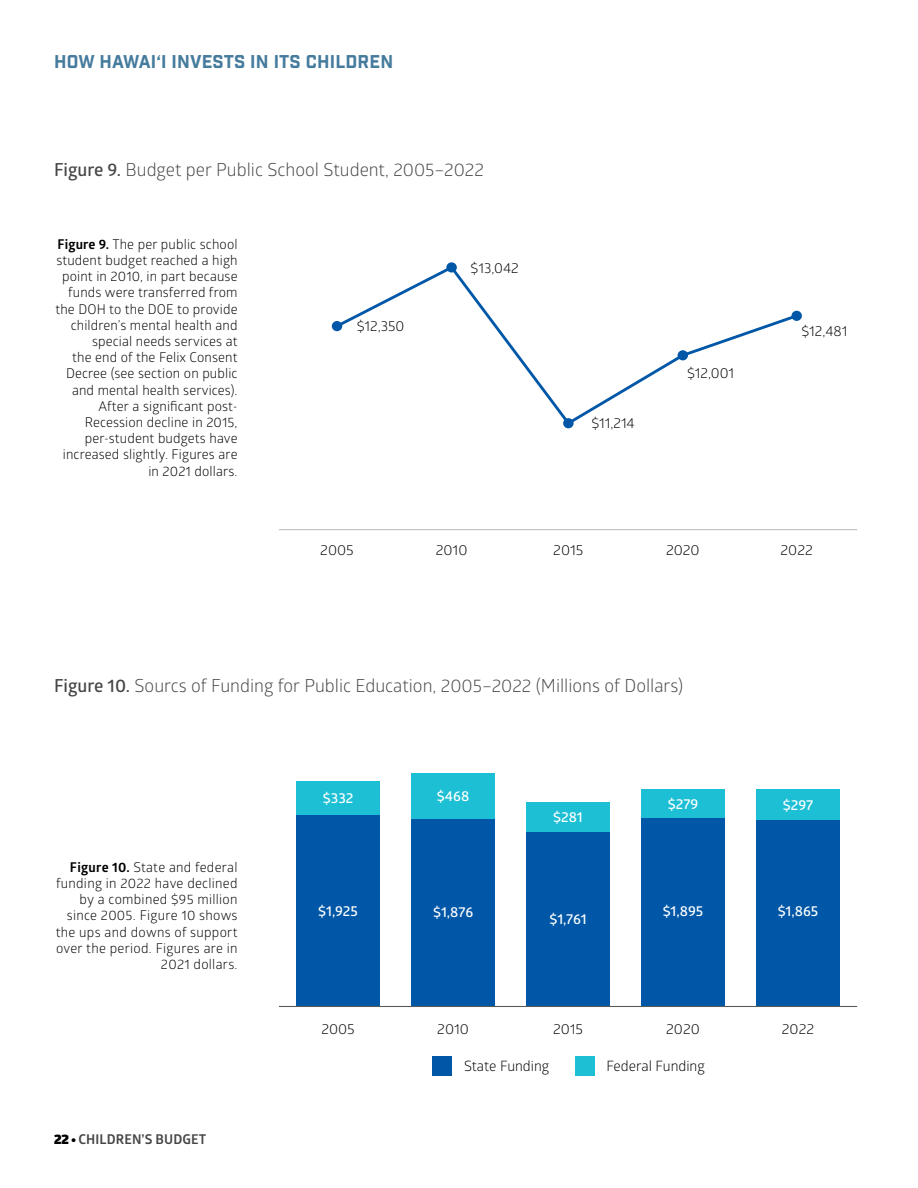
<style>
.page{position:relative;width:918px;height:1188px;background:#fff}
.page>*{position:absolute;margin:0;border:0;box-sizing:border-box;transform-origin:0 0}
.t1{font:18px "Glober";color:#464646}
.t2{font:18px "Industry Inc Base";letter-spacing:.01em;color:#457b9d}
.t3{font:14.25px "Glober";color:#000}
.t4{font:600 14.25px "Glober";color:#fff}
.t5{font:13.5px/16.2px "Glober";letter-spacing:.01em;color:#000;text-align:right}
.t6{font:700 13.5px "Glober";letter-spacing:.01em;color:#464646}
.s1{font-weight:600}
.s2{font-weight:700}
.s3{font-weight:900;color:#000}
</style>
<div class="page">
<hr style="left:279px;top:529px;width:578px;height:1px;background:#bcbec0">
<svg style="left:446px;top:262px;width:11px;height:11px"></svg>
<div style="left:791px;top:311px;width:11px;height:10px;background:#0057a7;border-radius:50%"></div>
<svg style="left:333px;top:264px;width:467px;height:163px"></svg>
<div style="left:296px;top:815px;width:84px;height:191px;background:#0057a7"></div>
<div style="left:411px;top:818px;width:84px;height:188px;background:#0057a7"></div>
<div style="left:526px;top:832px;width:84px;height:174px;background:#0057a7"></div>
<div style="left:641px;top:818px;width:84px;height:189px;background:#0057a7"></div>
<div style="left:756px;top:820px;width:84px;height:187px;background:#0057a7"></div>
<div style="left:296px;top:782px;width:84px;height:33px;background:#1dbfd5"></div>
<div style="left:411px;top:773px;width:84px;height:45px;background:#1dbfd5"></div>
<div style="left:526px;top:802px;width:84px;height:30px;background:#1dbfd5"></div>
<div style="left:641px;top:789px;width:84px;height:29px;background:#1dbfd5"></div>
<div style="left:756px;top:789px;width:84px;height:31px;background:#1dbfd5"></div>
<div style="left:575px;top:1056px;width:20px;height:20px;background:#1dbfd5"></div>
<div style="left:433px;top:1056px;width:19px;height:20px;background:#0057a7"></div>
<hr style="left:279px;top:1006px;width:578px;height:1px;background:#58595b">
<h1 class="t2" style="left:54px;top:50px;width:341px">HOW HAWAI‘I INVESTS IN ITS CHILDREN</h1>
<h1 class="t1" style="left:54px;top:157px;width:431px"><span class="s1">Figure 9.</span> Budget per Public School Student, 2005–2022</h1>
<p class="t5" style="left:55px;top:235px;width:184px"><span class="s2">Figure 9.</span> The per public school student budget reached a high point in 2010, in part because funds were transferred from the DOH to the DOE to provide children’s mental health and special needs services at<br>the end of the Felix Consent<br>Decree (see section on public and mental health services).<br>After a significant post-<br>Recession decline in 2015, per-student budgets have increased slightly. Figures are in 2021 dollars.</p>
<p class="t3" style="left:357px;top:316px;width:49px">$12,350</p>
<p class="t3" style="left:471px;top:258px;width:50px">$13,042</p>
<p class="t3" style="left:591px;top:413px;width:45px">$11,214</p>
<p class="t3" style="left:687px;top:363px;width:49px">$12,001</p>
<p class="t3" style="left:801px;top:321px;width:48px">$12,481</p>
<p class="t3" style="left:320px;top:540px;width:35px">2005</p>
<p class="t3" style="left:436px;top:540px;width:33px">2010</p>
<p class="t3" style="left:553px;top:540px;width:32px">2015</p>
<p class="t3" style="left:666px;top:540px;width:35px">2020</p>
<p class="t3" style="left:781px;top:540px;width:34px">2022</p>
<h1 class="t1" style="left:54px;top:673px;width:631px"><span class="s1">Figure 10.</span> Sourcs of Funding for Public Education, 2005–2022 (Millions of Dollars)</h1>
<p class="t5" style="left:56px;top:858px;width:183px"><span class="s2">Figure 10.</span> State and federal funding in 2022 have declined by a combined $95 million since 2005. Figure 10 shows the ups and downs of support over the period. Figures are in<br>2021 dollars.</p>
<p class="t6" style="left:54px;top:1130px;width:154px"><span class="s3">22 •</span> CHILDREN’S BUDGET</p>
<p class="t4" style="left:323px;top:788px;width:32px">$332</p>
<p class="t4" style="left:437px;top:786px;width:34px">$468</p>
<p class="t4" style="left:318px;top:901px;width:41px">$1,925</p>
<p class="t4" style="left:433px;top:902px;width:42px">$1,876</p>
<p class="t4" style="left:553px;top:807px;width:31px">$281</p>
<p class="t4" style="left:550px;top:909px;width:39px">$1,761</p>
<p class="t4" style="left:668px;top:794px;width:32px">$279</p>
<p class="t4" style="left:783px;top:795px;width:32px">$297</p>
<p class="t4" style="left:663px;top:901px;width:42px">$1,895</p>
<p class="t4" style="left:778px;top:901px;width:42px">$1,865</p>
<p class="t3" style="left:321px;top:1019px;width:35px">2005</p>
<p class="t3" style="left:437px;top:1019px;width:33px">2010</p>
<p class="t3" style="left:553px;top:1019px;width:32px">2015</p>
<p class="t3" style="left:666px;top:1019px;width:35px">2020</p>
<p class="t3" style="left:782px;top:1019px;width:34px">2022</p>
<p class="t3" style="left:464px;top:1056px;width:87px">State Funding</p>
<p class="t3" style="left:606px;top:1056px;width:100px">Federal Funding</p>
</div>
